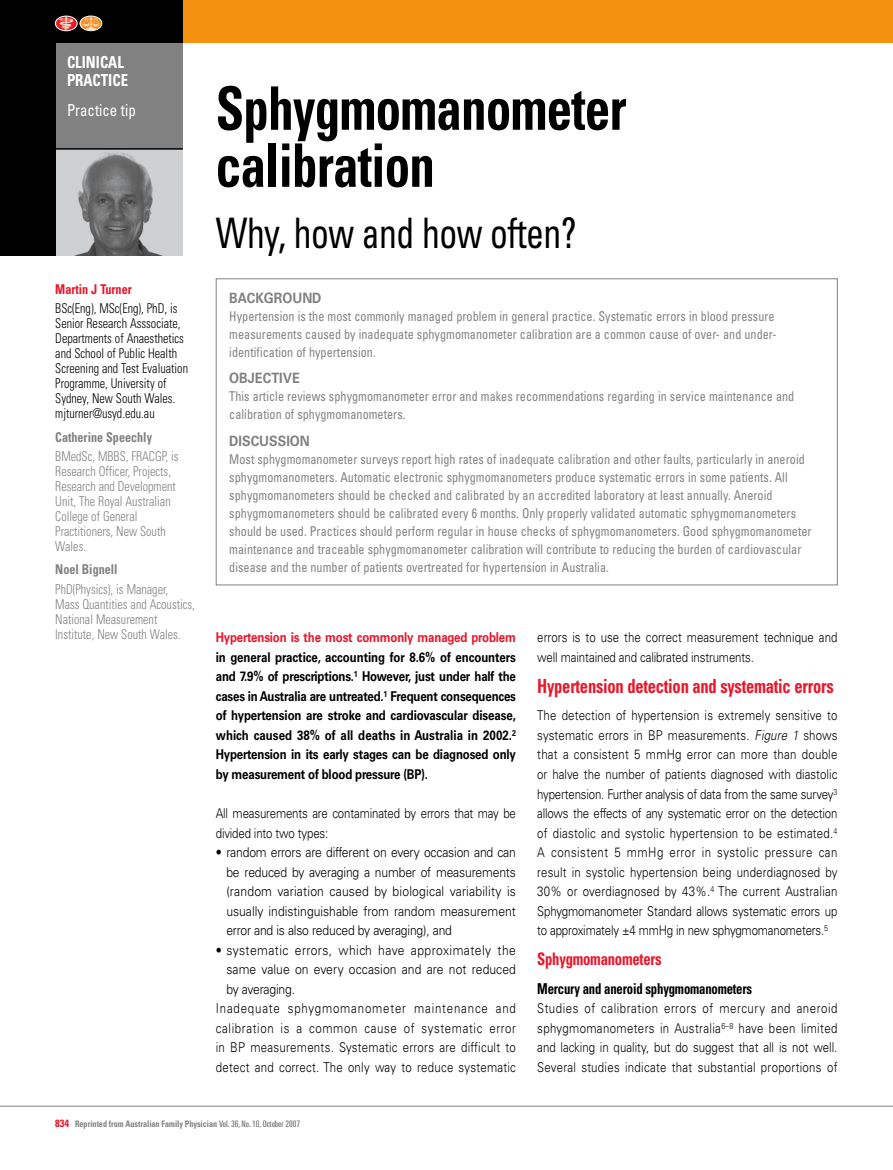
<style>
.page{position:relative;width:893px;height:1170px;background:#fff}
.page>*{position:absolute;margin:0;border:0;box-sizing:border-box;transform-origin:0 0}
.t1{font:700 condensed 60px/57px "Univers LT";letter-spacing:-.015em;color:#000;scale:.85 1}
.t2{font:condensed 42px "Univers LT";letter-spacing:-.015em;color:#000;scale:.85 1}
.t3{font:700 condensed 19.5px "Univers LT";letter-spacing:-.015em;color:#e9162a;scale:.85 1}
.t4{font:700 condensed 17.25px "Univers LT";letter-spacing:-.015em;color:#e9162a;scale:.85 1}
.t5{font:700 condensed 16.5px/18px "Univers LT";color:#fff;scale:.9 1}
.t6{font:condensed 16.5px "Univers LT";color:#fff;scale:.9 1}
.t7{font:700 condensed 15px "Univers LT";letter-spacing:-.015em;color:#000;scale:.85 1}
.t8{font:700 14.25px "Univers LT";color:#818182;scale:.9 1}
.t9{font:condensed 13.5px/18px "Univers LT";letter-spacing:.005em;color:#818182;scale:.9 1}
.t10{font:300 13.5px/19.5px "Univers LT";letter-spacing:.005em;color:#000;text-align:justify;scale:.85 1}
.t11{font:700 13.5px/19.5px "Univers LT";letter-spacing:-.015em;color:#000;text-align:justify;scale:.85 1}
.t12{font:300 13.5px/19.5px "Univers LT";letter-spacing:.005em;color:#000;text-align:justify;scale:.9 1}
.t13{font:300 condensed 13.5px/15px "Univers LT";color:#818182;scale:.9 1}
.t14{font:300 condensed 13.5px/15px "Univers LT";color:#000;scale:.9 1}
.t15{font:300 13.5px/19.5px "Univers LT";letter-spacing:-.015em;color:#000;scale:.85 1}
.t16{font:700 13.5px "Univers LT";letter-spacing:-.015em;color:#e9162a;scale:.85 1}
.t17{font:300 13.5px "Univers LT";letter-spacing:.035em;color:#000;scale:.9 1}
.t18{font:300 13.5px "Univers LT";letter-spacing:.055em;color:#000;scale:.85 1}
.t19{font:300 13.5px "Univers LT";letter-spacing:.07em;color:#000;scale:.85 1}
.t20{font:700 condensed 13.5px "Univers LT";color:#818182;scale:.9 1}
.t21{font:700 condensed 13.5px "Univers LT";color:#e9162a;scale:.9 1}
.t22{font:300 13.5px "Univers LT";letter-spacing:-.015em;color:#000;scale:.9 1}
.t23{font:700 condensed 9px "Univers LT";color:#818182;scale:.9 1}
.s1{font-style:italic}
.s2{font-size:10.5px;color:#e9162a}
.s3{font-weight:400;font-stretch:ultra-condensed}
</style>
<div class="page">
<div style="left:55px;top:149px;width:128px;height:106px;background:#cfd0d2"></div>
<img style="left:76px;top:152px;width:85px;height:103px">
<div style="left:183px;top:0;width:710px;height:43px;background:#f49110"></div>
<div style="left:55px;top:43px;width:128px;height:106px;background:#818182"></div>
<hr style="left:55px;top:148px;width:128px;height:2px;background:#000">
<hr style="left:0;top:1105px;width:893px;height:1px;background:#818182">
<div style="left:0;top:0;width:183px;height:43px;background:#000"></div>
<div style="left:0;top:0;width:55px;height:255px;background:#000"></div>
<svg style="left:79px;top:15px;width:24px;height:17px"></svg>
<img style="left:80px;top:16px;width:22px;height:15px">
<div style="left:80px;top:16px;width:22px;height:15px;border:1px solid #fff;border-radius:50%"></div>
<svg style="left:54px;top:15px;width:24px;height:17px"></svg>
<img style="left:55px;top:16px;width:22px;height:15px">
<div style="left:55px;top:16px;width:22px;height:15px;border:1px solid #fff;border-radius:50%"></div>
<p class="t5" style="left:67px;top:53px;width:69px">CLINICAL<br>PRACTICE</p>
<p class="t6" style="left:67px;top:100px;width:78px">Practice tip</p>
<p class="t21" style="left:55px;top:280px;width:87px">Martin J Turner</p>
<p class="t14" style="left:55px;top:300px;width:149px">BSc(Eng), MSc(Eng), PhD, is<br>Senior Research Asssociate,<br>Departments of Anaesthetics and School of Public Health<br>Screening and Test Evaluation<br>Programme, University of<br>Sydney, New South Wales. mjturner@usyd.edu.au</p>
<p class="t20" style="left:55px;top:428px;width:109px">Catherine Speechly</p>
<p class="t13" style="left:55px;top:448px;width:139px">BMedSc, MBBS, FRACGP, is<br>Research Officer, Projects,<br>Research and Development<br>Unit, The Royal Australian<br>College of General<br>Practitioners, New South<br>Wales.</p>
<p class="t20" style="left:55px;top:561px;width:71px">Noel Bignell</p>
<p class="t13" style="left:55px;top:581px;width:157px">PhD(Physics), is Manager,<br>Mass Quantities and Acoustics,<br>National Measurement<br>Institute, New South Wales.</p>
<h1 class="t1" style="left:216px;top:80px;width:485px">Sphygmomanometer calibration</h1>
<h2 class="t2" style="left:216px;top:206px;width:426px">Why, how and how often?</h2>
<p class="t8" style="left:229px;top:289px;width:104px">BACKGROUND</p>
<p class="t9" style="left:229px;top:306px;width:610px">Hypertension is the most commonly managed problem in general practice. Systematic errors in blood pressure measurements caused by inadequate sphygmomanometer calibration are a common cause of over- and under&shy;identification of hypertension.</p>
<p class="t8" style="left:229px;top:370px;width:80px">OBJECTIVE</p>
<p class="t9" style="left:229px;top:387px;width:629px">This article reviews sphygmomanometer error and makes recommendations regarding in service maintenance and calibration of sphygmomanometers.</p>
<p class="t8" style="left:229px;top:432px;width:91px">DISCUSSION</p>
<p class="t9" style="left:229px;top:449px;width:648px">Most sphygmomanometer surveys report high rates of inadequate calibration and other faults, particularly in aneroid sphygmomanometers. Automatic electronic sphygmomanometers produce systematic errors in some patients. All sphygmomanometers should be checked and calibrated by an accredited laboratory at least annually. Aneroid sphygmomanometers should be calibrated every 6 months. Only properly validated automatic sphygmomanometers should be used. Practices should perform regular in house checks of sphygmomanometers. Good sphygmomanometer maintenance and traceable sphygmomanometer calibration will contribute to reducing the burden of cardiovascular disease and the number of patients overtreated for hypertension in Australia.</p>
<p class="t16" style="left:216px;top:629px;width:355px">Hypertension is the most commonly managed problem</p>
<p class="t11" style="left:216px;top:647px;width:355px">in general practice, accounting for 8.6% of encounters and 7.9% of prescriptions.<sup>1</sup> However, just under half the cases in Australia are untreated.<sup>1</sup> Frequent consequences of hypertension are stroke and cardiovascular disease, which caused 38% of all deaths in Australia in 2002.<sup>2<br></sup>Hypertension in its early stages can be diagnosed only by measurement of blood pressure (BP).</p>
<p class="t15" style="left:216px;top:803px;width:355px">All measurements are contaminated by errors that may be divided into two types:</p>
<p class="t12" style="left:226px;top:842px;width:323px;text-indent:-11px">• random errors are different on every occasion and can be reduced by averaging a number of measurements (random variation caused by biological variability is usually indistinguishable from random measurement error and is also reduced by averaging), and</p>
<p class="t17" style="left:216px;top:941px;width:335px">• systematic errors, which have approximately the</p>
<p class="t12" style="left:226px;top:959px;width:323px">same value on every occasion and are not reduced</p>
<p class="t22" style="left:226px;top:980px;width:78px">by averaging.</p>
<p class="t19" style="left:216px;top:1000px;width:355px">Inadequate sphygmomanometer maintenance and</p>
<p class="t18" style="left:216px;top:1019px;width:355px">calibration is a common cause of systematic error</p>
<p class="t10" style="left:216px;top:1037px;width:355px">in BP measurements. Systematic errors are difficult to</p>
<p class="t10" style="left:216px;top:1057px;width:355px">detect and correct. The only way to reduce systematic</p>
<p class="t10" style="left:537px;top:627px;width:355px">errors is to use the correct measurement technique and well maintained and calibrated instruments.</p>
<h3 class="t3" style="left:537px;top:674px;width:350px">Hypertension detection and systematic errors</h3>
<p class="t10" style="left:537px;top:706px;width:355px">The detection of hypertension is extremely sensitive to systematic errors in BP measurements. <span class="s1">Figure 1</span> shows that a consistent 5 mmHg error can more than double or halve the number of patients diagnosed with diastolic hypertension. Further analysis of data from the same survey<sup>3 </sup>allows the effects of any systematic error on the detection of diastolic and systolic hypertension to be estimated.<sup>4<br></sup>A consistent 5 mmHg error in systolic pressure can result in systolic hypertension being underdiagnosed by 30% or overdiagnosed by 43%.<sup>4</sup> The current Australian Sphygmomanometer Standard allows systematic errors up to approximately ±4 mmHg in new sphygmomanometers.<sup>5</sup></p>
<p class="t4" style="left:537px;top:948px;width:148px">Sphygmomanometers</p>
<p class="t7" style="left:537px;top:979px;width:254px">Mercury and aneroid sphygmomanometers</p>
<p class="t10" style="left:537px;top:998px;width:355px">Studies of calibration errors of mercury and aneroid sphygmomanometers in Australia<sup>6–8</sup> have been limited and lacking in quality, but do suggest that all is not well.<br>Several studies indicate that substantial proportions of</p>
<p class="t23" style="left:55px;top:1118px;width:274px"><span class="s2">834</span> Reprinted from Australian Family Physician <span class="s3">Vol. 36, No. 10, October 2007</span></p>
</div>
